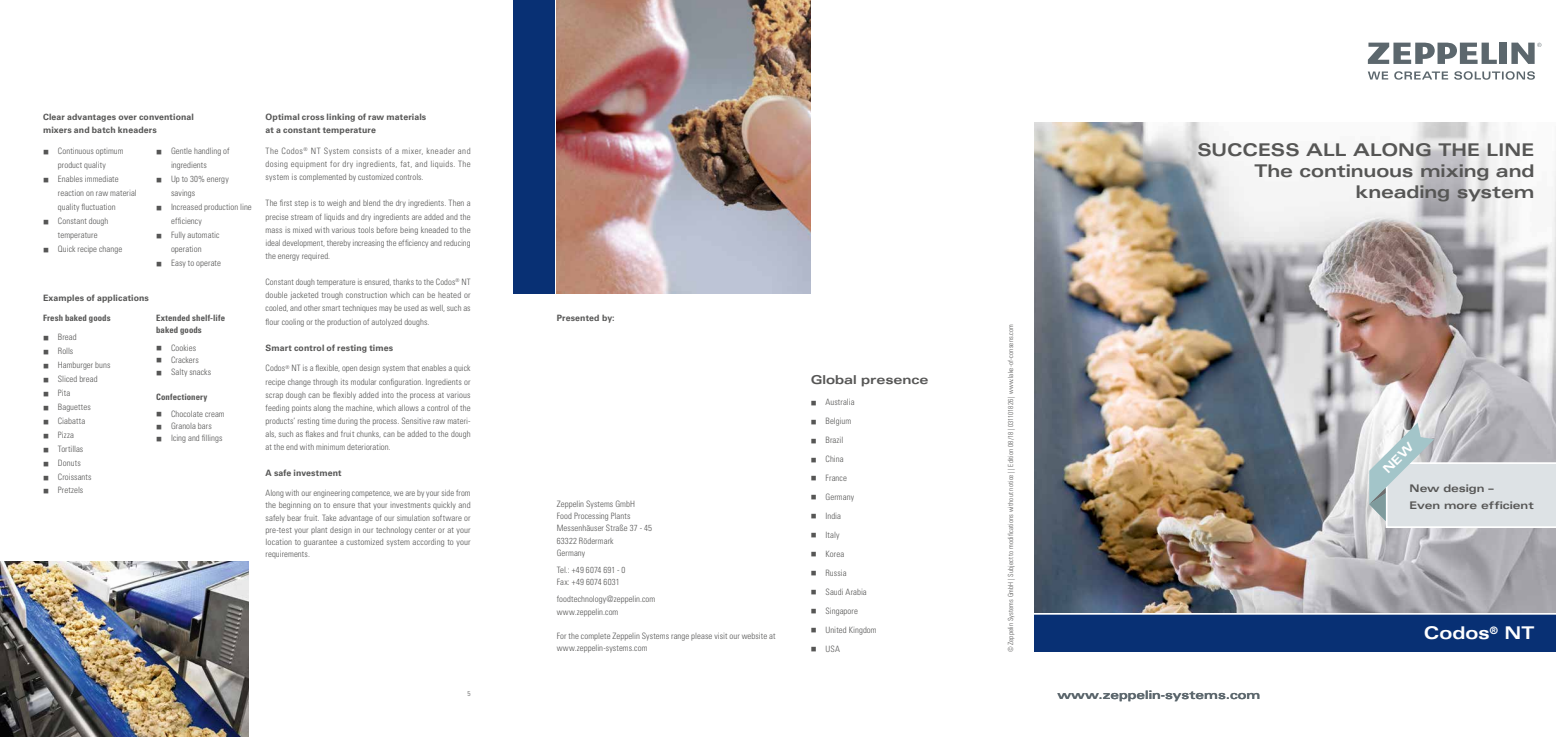
<style>
.page{position:relative;width:1556px;height:737px;background:#fff}
.page>*{position:absolute;margin:0;border:0;box-sizing:border-box;transform-origin:0 0}
.t1{font:700 expanded 17.5px/21px "Univers LT Std";letter-spacing:-.005em;color:#565655;text-align:right}
.t2{font:700 expanded 17.5px "Univers LT Std";letter-spacing:-.005em;color:#fff}
.t3{font:700 expanded 12.25px "Univers LT Std";letter-spacing:-.01em;color:#565655}
.t4{font:700 expanded 11.72px "Univers LT Std";color:#5c676d}
.t5{font:700 expanded 10.5px/17.5px "Univers LT Std";letter-spacing:-.01em;color:#565655}
.t6{font:300 condensed 8.75px/13.1px "Univers LT Std";letter-spacing:.01em;color:#565655}
.t7{font:700 8.75px/13.1px "Univers LT Std";letter-spacing:.015em;color:#565655}
.t8{font:700 condensed 8.75px/12.2px "Univers LT Std";letter-spacing:.01em;color:#565655}
.t9{font:300 condensed 7px "Univers LT Std";letter-spacing:.015em;color:#565655}
</style>
<div class="page">
<svg style="left:1511px;top:43px;width:30px;height:21px"></svg>
<div style="left:1498px;top:43px;width:8px;height:21px;background:#5c676d"></div>
<svg style="left:1367px;top:43px;width:129px;height:21px"></svg>
<svg style="left:1367px;top:71px;width:167px;height:9px"></svg>
<div style="left:1034px;top:614px;width:521px;height:37px;background:#083074"></div>
<div style="left:513px;top:0;width:42px;height:293px;background:#083074"></div>
<img style="left:1034px;top:122px;width:521px;height:491px">
<img style="left:556px;top:0;width:254px;height:293px">
<img style="left:0;top:561px;width:248px;height:176px">
<svg style="left:1369px;top:240px;width:186px;height:295px;background:#bfb9ba"></svg>
<p class="t7" style="left:43px;top:111px;width:152px">Clear advantages over conventional mixers and batch kneaders</p>
<p class="t6" style="left:43px;top:144px;width:82px;line-height:14px;text-align:center">■ Continuous optimum product quality</p>
<p class="t6" style="left:58px;top:172px;width:80px;line-height:14px;text-indent:-15px">■ Enables immediate reaction on raw material quality fluctuation</p>
<p class="t6" style="left:43px;top:214px;width:67px;line-height:14px;text-align:center">■ Constant dough temperature</p>
<p class="t6" style="left:43px;top:242px;width:81px">■ Quick recipe change</p>
<p class="t6" style="left:171px;top:144px;width:60px;line-height:14px;text-indent:-15px">■ Gentle handling of ingredients</p>
<p class="t6" style="left:171px;top:172px;width:59px;line-height:14px;text-indent:-15px">■ Up to 30% energy savings</p>
<p class="t6" style="left:171px;top:200px;width:82px;line-height:14px;text-indent:-15px">■ Increased production line efficiency</p>
<p class="t6" style="left:156px;top:228px;width:65px;line-height:14px;text-align:center">■ Fully automatic operation</p>
<p class="t6" style="left:156px;top:256px;width:66px">■ Easy to operate</p>
<p class="t7" style="left:43px;top:292px;width:107px">Examples of applications</p>
<p class="t8" style="left:43px;top:312px;width:69px">Fresh baked goods</p>
<p class="t6" style="left:43px;top:330px;width:35px">■ Bread</p>
<p class="t6" style="left:43px;top:344px;width:32px">■ Rolls</p>
<p class="t6" style="left:43px;top:358px;width:69px">■ Hamburger buns</p>
<p class="t6" style="left:43px;top:372px;width:56px">■ Sliced bread</p>
<p class="t6" style="left:43px;top:386px;width:29px">■ Pita</p>
<p class="t6" style="left:43px;top:400px;width:49px">■ Baguettes</p>
<p class="t6" style="left:43px;top:414px;width:44px">■ Ciabatta</p>
<p class="t6" style="left:43px;top:428px;width:32px">■ Pizza</p>
<p class="t6" style="left:43px;top:442px;width:42px">■ Tortillas</p>
<p class="t6" style="left:43px;top:456px;width:39px">■ Donuts</p>
<p class="t6" style="left:43px;top:470px;width:50px">■ Croissants</p>
<p class="t6" style="left:43px;top:484px;width:42px">■ Pretzels</p>
<p class="t8" style="left:156px;top:312px;width:70px">Extended shelf-life baked goods</p>
<p class="t6" style="left:156px;top:341px;width:42px">■ Cookies</p>
<p class="t6" style="left:156px;top:353px;width:44px">■ Crackers</p>
<p class="t6" style="left:156px;top:365px;width:57px">■ Salty snacks</p>
<p class="t8" style="left:156px;top:390px;width:53px">Confectionery</p>
<p class="t6" style="left:156px;top:407px;width:70px">■ Chocolate cream</p>
<p class="t6" style="left:156px;top:419px;width:57px">■ Granola bars</p>
<p class="t6" style="left:156px;top:432px;width:68px">■ Icing and fillings</p>
<p class="t7" style="left:265px;top:111px;width:162px">Optimal cross linking of raw materials at a constant temperature</p>
<p class="t6" style="left:265px;top:144px;width:207px;text-align:justify">The Codos<sup>®</sup> NT System consists of a mixer, kneader and dosing equipment for dry ingredients, fat, and liquids. The system is complemented by customized controls.</p>
<p class="t6" style="left:265px;top:197px;width:207px;text-align:justify">The first step is to weigh and blend the dry ingredients. Then a precise stream of liquids and dry ingredients are added and the mass is mixed with various tools before being kneaded to the ideal development, thereby increasing the efficiency and reducing the energy required.</p>
<p class="t6" style="left:265px;top:275px;width:207px;text-align:justify">Constant dough temperature is ensured, thanks to the Codos<sup>®</sup> NT double jacketed trough construction which can be heated or cooled, and other smart techniques may be used as well, such as flour cooling or the production of autolyzed doughs.</p>
<p class="t7" style="left:265px;top:341px;width:129px">Smart control of resting times</p>
<p class="t6" style="left:265px;top:362px;width:207px;text-align:justify">Codos<sup>®</sup> NT is a flexible, open design system that enables a quick recipe change through its modular configuration. Ingredients or scrap dough can be flexibly added into the process at various feeding points along the machine, which allows a control of the products’ resting time during the process. Sensitive raw materi&shy;als, such as flakes and fruit chunks, can be added to the dough at the end with minimum deterioration.</p>
<p class="t7" style="left:265px;top:467px;width:78px">A safe investment</p>
<p class="t6" style="left:265px;top:487px;width:207px;line-height:12.2px;text-align:justify">Along with our engineering competence, we are by your side from the beginning on to ensure that your investments quickly and safely bear fruit. Take advantage of our simulation software or pre-test your plant design in our technology center or at your location to guarantee a customized system according to your requirements.</p>
<p class="t9" style="left:467px;top:689px;width:5px">5</p>
<p class="t7" style="left:556px;top:312px;width:59px">Presented by:</p>
<p class="t6" style="left:556px;top:497px;width:97px;line-height:12.2px">Zeppelin Systems GmbH<br>Food Processing Plants<br>Messenhäuser Straße 37 - 45<br>63322 Rödermark<br>Germany</p>
<p class="t6" style="left:556px;top:564px;width:70px;line-height:12.2px">Tel.: +49 6074 691 - 0<br>Fax: +49 6074 6031</p>
<p class="t6" style="left:556px;top:593px;width:100px;line-height:12.2px">foodtechnology@zeppelin.com www.zeppelin.com</p>
<p class="t6" style="left:556px;top:630px;width:220px;line-height:12.2px">For the complete Zeppelin Systems range please visit our website at www.zeppelin-systems.com</p>
<h2 class="t3" style="left:810px;top:372px;width:119px">Global presence</h2>
<p class="t6" style="left:810px;top:395px;width:45px">■ Australia</p>
<p class="t6" style="left:810px;top:414px;width:42px">■ Belgium</p>
<p class="t6" style="left:810px;top:433px;width:34px">■ Brazil</p>
<p class="t6" style="left:810px;top:452px;width:34px">■ China</p>
<p class="t6" style="left:810px;top:471px;width:38px">■ France</p>
<p class="t6" style="left:810px;top:490px;width:45px">■ Germany</p>
<p class="t6" style="left:810px;top:509px;width:32px">■ India</p>
<p class="t6" style="left:810px;top:528px;width:30px">■ Italy</p>
<p class="t6" style="left:810px;top:547px;width:35px">■ Korea</p>
<p class="t6" style="left:810px;top:566px;width:37px">■ Russia</p>
<p class="t6" style="left:810px;top:585px;width:58px">■ Saudi Arabia</p>
<p class="t6" style="left:810px;top:604px;width:49px">■ Singapore</p>
<p class="t6" style="left:810px;top:623px;width:68px">■ United Kingdom</p>
<p class="t6" style="left:810px;top:642px;width:31px">■ USA</p>
<h1 class="t1" style="left:1197px;top:140px;width:338px">SUCCESS ALL ALONG THE LINE<br>The continuous mixing and kneading system</h1>
<p class="t9" style="left:1006px;top:652px;width:330px;rotate:-90deg">© Zeppelin Systems GmbH | Subject to modifications without notice | | Edition 08/18 | 031101826 | www.lake-of-consens.com</p>
<h3 class="t4" style="left:1057px;top:687px;width:204px">www.zeppelin-systems.com</h3>
<p class="t5" style="left:1409px;top:479px;width:126px">New design –<br>Even more efficient</p>
<h1 class="t2" style="left:1423px;top:623px;width:112px">Codos<sup>®</sup> NT</h1>
</div>
